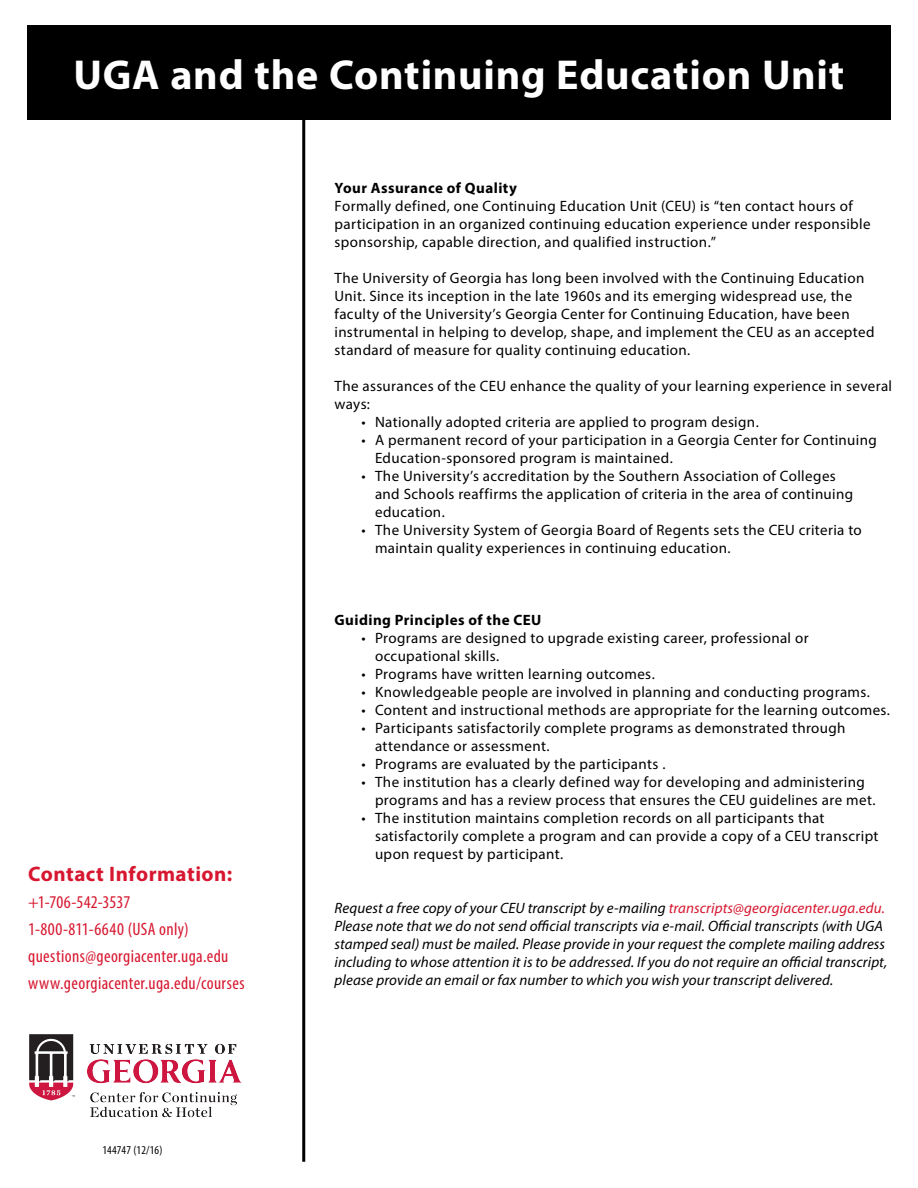
<style>
.page{position:relative;width:918px;height:1188px;background:#fff}
.page>*{position:absolute;margin:0;border:0;box-sizing:border-box;transform-origin:0 0}
.t1{font:700 42px "Myriad Pro";letter-spacing:.02em;color:#fff}
.t2{font:700 21px "Myriad Pro";letter-spacing:.025em;color:#d7172f}
.t3{font:condensed 18px/27px "Myriad Pro";letter-spacing:.02em;color:#d7172f}
.t4{font:15px/18px "Myriad Pro";letter-spacing:.025em;color:#000}
.t5{font:italic 15px/18px "Myriad Pro";letter-spacing:.005em;color:#000}
.t6{font:700 15px "Myriad Pro";letter-spacing:.03em;color:#000}
.t7{font:condensed 12px "Myriad Pro";letter-spacing:.015em;color:#000}
.s1{color:#d7172f}
</style>
<div class="page">
<hr style="left:302px;top:108px;width:3px;height:1054px;background:#000">
<div style="left:27px;top:26px;width:864px;height:94px;background:#000"></div>
<img style="left:29px;top:1034px;width:213px;height:84px">
<h1 class="t1" style="left:74px;top:47px;width:772px">UGA and the Continuing Education Unit</h1>
<h2 class="t2" style="left:28px;top:860px;width:206px">Contact Information:</h2>
<p class="t3" style="left:28px;top:888px;width:218px">+1-706-542-3537<br>1-800-811-6640 (USA only) questions@georgiacenter.uga.edu www.georgiacenter.uga.edu/courses</p>
<p class="t7" style="left:102px;top:1143px;width:62px">144747 (12/16)</p>
<p class="t6" style="left:334px;top:178px;width:184px">Your Assurance of Quality</p>
<p class="t4" style="left:334px;top:196px;width:538px">Formally defined, one Continuing Education Unit (CEU) is “ten contact hours of participation in an organized continuing education experience under responsible sponsorship, capable direction, and qualified instruction.”</p>
<p class="t4" style="left:334px;top:268px;width:542px">The University of Georgia has long been involved with the Continuing Education Unit. Since its inception in the late 1960s and its emerging widespread use, the faculty of the University’s Georgia Center for Continuing Education, have been instrumental in helping to develop, shape, and implement the CEU as an accepted standard of measure for quality continuing education.</p>
<p class="t4" style="left:334px;top:376px;width:559px">The assurances of the CEU enhance the quality of your learning experience in several ways:</p>
<p class="t4" style="left:362px;top:412px;width:399px">• Nationally adopted criteria are applied to program design.</p>
<p class="t4" style="left:375px;top:430px;width:503px;text-indent:-14px">• A permanent record of your participation in a Georgia Center for Continuing<br>Education-sponsored program is maintained.</p>
<p class="t4" style="left:375px;top:466px;width:480px;text-indent:-14px">• The University’s accreditation by the Southern Association of Colleges and Schools reaffirms the application of criteria in the area of continuing education.</p>
<p class="t4" style="left:375px;top:520px;width:488px;text-indent:-14px">• The University System of Georgia Board of Regents sets the CEU criteria to maintain quality experiences in continuing education.</p>
<p class="t6" style="left:334px;top:610px;width:208px">Guiding Principles of the CEU</p>
<p class="t4" style="left:375px;top:628px;width:435px;text-indent:-14px">• Programs are designed to upgrade existing career, professional or occupational skills.</p>
<p class="t4" style="left:362px;top:664px;width:295px">• Programs have written learning outcomes.</p>
<p class="t4" style="left:362px;top:682px;width:510px">• Knowledgeable people are involved in planning and conducting programs.</p>
<p class="t4" style="left:362px;top:700px;width:530px">• Content and instructional methods are appropriate for the learning outcomes.</p>
<p class="t4" style="left:375px;top:718px;width:472px;text-indent:-14px">• Participants satisfactorily complete programs as demonstrated through attendance or assessment.</p>
<p class="t4" style="left:362px;top:754px;width:306px">• Programs are evaluated by the participants .</p>
<p class="t4" style="left:375px;top:772px;width:502px;text-indent:-14px">• The institution has a clearly defined way for developing and administering programs and has a review process that ensures the CEU guidelines are met.</p>
<p class="t4" style="left:375px;top:808px;width:505px;text-indent:-14px">• The institution maintains completion records on all participants that satisfactorily complete a program and can provide a copy of a CEU transcript upon request by participant.</p>
<p class="t5" style="left:334px;top:898px;width:554px">Request a free copy of your CEU transcript by e-mailing <span class="s1">transcripts@georgiacenter.uga.edu.<br></span>Please note that we do not send official transcripts via e-mail. Official transcripts (with UGA stamped seal) must be mailed. Please provide in your request the complete mailing address including to whose attention it is to be addressed. If you do not require an official transcript, please provide an email or fax number to which you wish your transcript delivered.</p>
</div>
